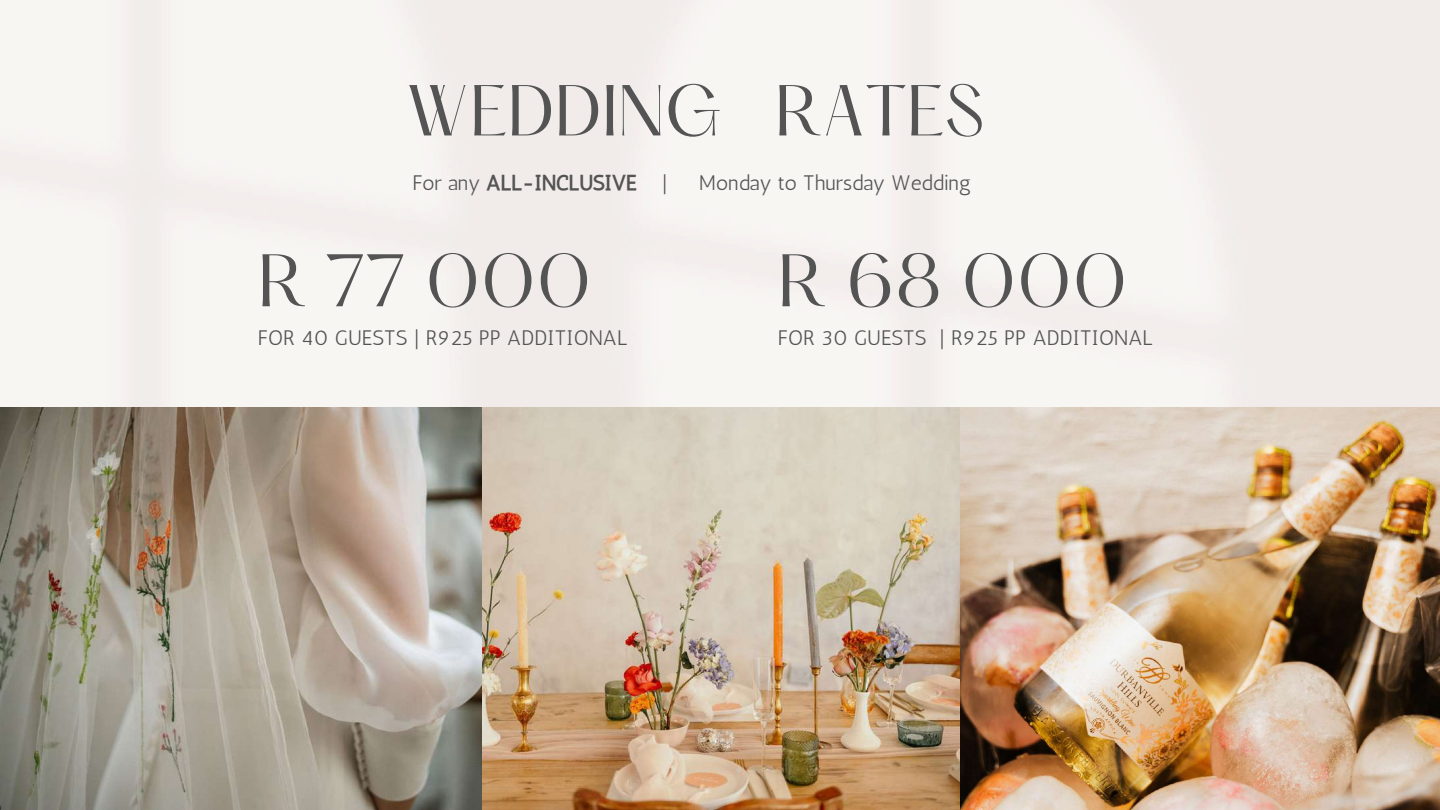
<style>
.page{position:relative;width:1440px;height:810px;background:#fff}
.page>*{position:absolute;margin:0;border:0;box-sizing:border-box;transform-origin:0 0}
.t1{font:65px "Hatton";color:#545454}
.t2{font:63px "Hatton";color:#545454}
.t3{font:21px "Antic";color:#545454}
.t4{font:21px "CA Generated";color:#545454}
.s1{font-family:"Antic"}
</style>
<div class="page">
<img style="left:0;top:407px;width:961px;height:403px">
<img style="left:961px;top:407px;width:479px;height:403px">
<h2 class="t2" style="left:406px;top:81px;width:580px">WEDDING RATES</h2>
<p class="t4" style="left:412px;top:170px;width:257px"><span class="s1">For any</span> ALL-INCLUSIVE <span class="s1">|</span></p>
<p class="t3" style="left:699px;top:170px;width:274px">Monday to Thursday Wedding</p>
<h1 class="t1" style="left:258px;top:250px;width:335px">R 77 000</h1>
<p class="t3" style="left:258px;top:326px;width:371px">FOR 40 GUESTS | R925 PP ADDITIONAL</p>
<h1 class="t1" style="left:778px;top:250px;width:351px">R 68 000</h1>
<p class="t3" style="left:778px;top:326px;width:377px">FOR 30 GUESTS | R925 PP ADDITIONAL</p>
</div>
